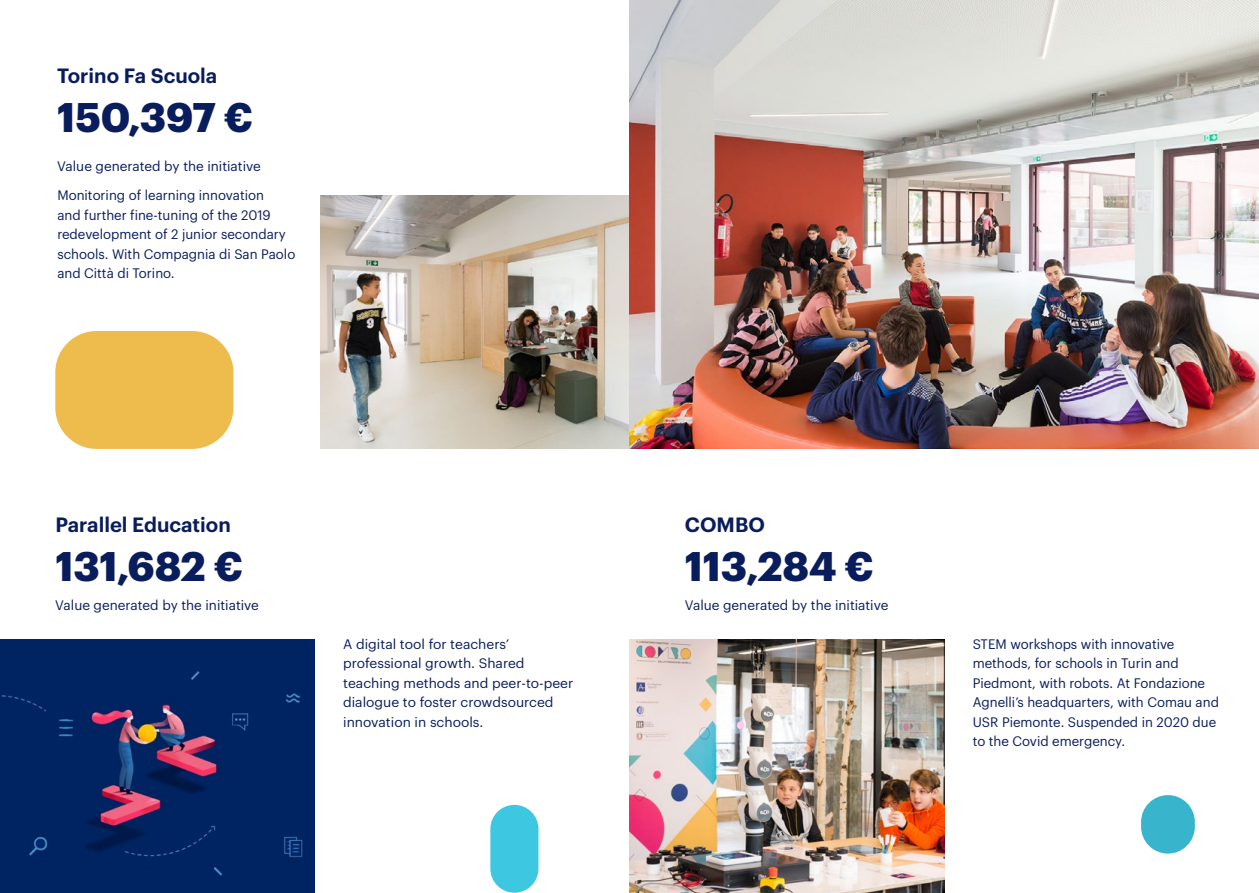
<style>
.page{position:relative;width:1259px;height:893px;background:#fff}
.page>*{position:absolute;margin:0;border:0;box-sizing:border-box;transform-origin:0 0}
.t1{font:700 40.5px "Graphik";letter-spacing:-.005em;color:#091d5c}
.t2{font:600 20.25px "Graphik";color:#091d5c}
.t3{font:13.5px/19.5px "Graphik";color:#091d5c}
</style>
<div class="page">
<img style="left:320px;top:195px;width:309px;height:254px">
<img style="left:629px;top:0;width:630px;height:449px">
<img style="left:0;top:639px;width:315px;height:254px">
<div style="left:55px;top:331px;width:178px;height:118px;background:#edbc4d;border-radius:41px"></div>
<div style="left:490px;top:805px;width:48px;height:88px;background:#3ec7e0;border-radius:24px"></div>
<img style="left:629px;top:639px;width:315px;height:254px">
<div style="left:1141px;top:795px;width:53px;height:59px;background:#38b5cd;border-radius:27px"></div>
<h2 class="t2" style="left:57px;top:60px;width:162px">Torino Fa Scuola</h2>
<h1 class="t1" style="left:57px;top:86px;width:197px">150,397 €</h1>
<p class="t3" style="left:57px;top:155px;width:205px">Value generated by the initiative</p>
<p class="t3" style="left:57px;top:185px;width:239px">Monitoring of learning innovation<br>and further fine-tuning of the 2019 redevelopment of 2 junior secondary schools. With Compagnia di San Paolo and Città di Torino.</p>
<h2 class="t2" style="left:55px;top:509px;width:177px">Parallel Education</h2>
<h1 class="t1" style="left:55px;top:534px;width:189px">131,682 €</h1>
<p class="t3" style="left:55px;top:594px;width:205px">Value generated by the initiative</p>
<p class="t3" style="left:343px;top:633px;width:232px">A digital tool for teachers’ professional growth. Shared teaching methods and peer-to-peer dialogue to foster crowdsourced innovation in schools.</p>
<h2 class="t2" style="left:685px;top:509px;width:81px">COMBO</h2>
<h1 class="t1" style="left:685px;top:534px;width:190px">113,284 €</h1>
<p class="t3" style="left:685px;top:594px;width:205px">Value generated by the initiative</p>
<p class="t3" style="left:972px;top:633px;width:248px">STEM workshops with innovative methods, for schools in Turin and Piedmont, with robots. At Fondazione Agnelli’s headquarters, with Comau and USR Piemonte. Suspended in 2020 due to the Covid emergency.</p>
</div>
